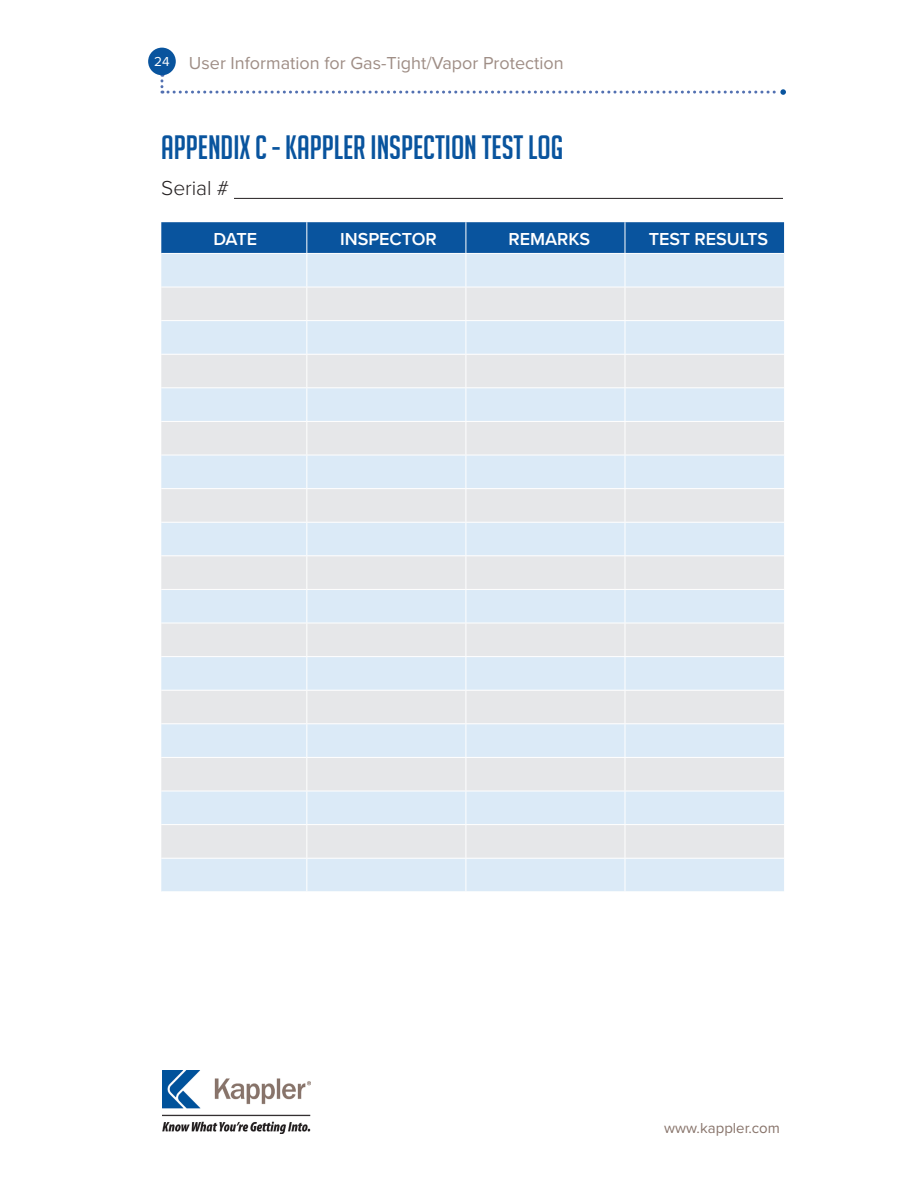
<style>
.page{position:relative;width:918px;height:1188px;background:#fff}
.page>*{position:absolute;margin:0;border:0;box-sizing:border-box;transform-origin:0 0}
._00_Chap_Title{font:33px "Big Noodle Titling";color:#09549e}
._00_BT{font:300 21px "Proxima Nova";letter-spacing:-.005em;color:#231f20}
.t1{font:18px "Proxima Nova";color:#9f8e86}
.Table_Paragraph{font:600 18px "Proxima Nova";letter-spacing:-.005em;color:#fff}
.t2{font:15px "Proxima Nova";color:#88746b}
.s1{font-size:13.5px;color:#fff}
</style>
<div class="page">
<div style="left:148px;top:48px;width:28px;height:27px;background:#09549e;border-radius:50%"></div>
<svg style="left:160px;top:74px;width:626px;height:21px"></svg>
<img style="left:162px;top:1070px;width:149px;height:63px">
<hr style="left:234px;top:198px;width:549px;height:1px;background:#231f20">
<svg style="left:161px;top:222px;width:623px;height:31px;background:#0b559f"></svg>
<div style="left:161px;top:254px;width:623px;height:637px;background:#dbeaf7"></div>
<svg style="left:161px;top:288px;width:623px;height:570px;background:#e1e8ef"></svg>
<hr style="left:306px;top:222px;width:1px;height:31px;background:#fff">
<hr style="left:466px;top:222px;width:1px;height:31px;background:#fff">
<hr style="left:625px;top:222px;width:1px;height:31px;background:#fff">
<hr style="left:306px;top:254px;width:1px;height:33px;background:#fff">
<hr style="left:466px;top:254px;width:1px;height:33px;background:#fff">
<hr style="left:625px;top:254px;width:1px;height:33px;background:#fff">
<hr style="left:161px;top:287px;width:146px;height:1px;background:#fff">
<hr style="left:307px;top:287px;width:159px;height:1px;background:#fff">
<hr style="left:306px;top:287px;width:1px;height:33px;background:#fff">
<hr style="left:466px;top:287px;width:159px;height:1px;background:#fff">
<hr style="left:466px;top:287px;width:1px;height:33px;background:#fff">
<hr style="left:625px;top:287px;width:159px;height:1px;background:#fff">
<hr style="left:625px;top:287px;width:1px;height:33px;background:#fff">
<hr style="left:161px;top:320px;width:146px;height:1px;background:#fff">
<hr style="left:307px;top:320px;width:159px;height:1px;background:#fff">
<hr style="left:306px;top:321px;width:1px;height:33px;background:#fff">
<hr style="left:466px;top:320px;width:159px;height:1px;background:#fff">
<hr style="left:466px;top:321px;width:1px;height:33px;background:#fff">
<hr style="left:625px;top:320px;width:159px;height:1px;background:#fff">
<hr style="left:625px;top:321px;width:1px;height:33px;background:#fff">
<hr style="left:161px;top:354px;width:146px;height:1px;background:#fff">
<hr style="left:307px;top:354px;width:159px;height:1px;background:#fff">
<hr style="left:306px;top:355px;width:1px;height:32px;background:#fff">
<hr style="left:466px;top:354px;width:159px;height:1px;background:#fff">
<hr style="left:466px;top:355px;width:1px;height:32px;background:#fff">
<hr style="left:625px;top:354px;width:159px;height:1px;background:#fff">
<hr style="left:625px;top:355px;width:1px;height:32px;background:#fff">
<hr style="left:161px;top:387px;width:146px;height:1px;background:#fff">
<hr style="left:307px;top:387px;width:159px;height:1px;background:#fff">
<hr style="left:306px;top:388px;width:1px;height:33px;background:#fff">
<hr style="left:466px;top:387px;width:159px;height:1px;background:#fff">
<hr style="left:466px;top:388px;width:1px;height:33px;background:#fff">
<hr style="left:625px;top:387px;width:159px;height:1px;background:#fff">
<hr style="left:625px;top:388px;width:1px;height:33px;background:#fff">
<hr style="left:161px;top:421px;width:146px;height:1px;background:#fff">
<hr style="left:307px;top:421px;width:159px;height:1px;background:#fff">
<hr style="left:306px;top:422px;width:1px;height:33px;background:#fff">
<hr style="left:466px;top:421px;width:159px;height:1px;background:#fff">
<hr style="left:466px;top:422px;width:1px;height:33px;background:#fff">
<hr style="left:625px;top:421px;width:159px;height:1px;background:#fff">
<hr style="left:625px;top:422px;width:1px;height:33px;background:#fff">
<hr style="left:161px;top:455px;width:146px;height:1px;background:#fff">
<hr style="left:307px;top:455px;width:159px;height:1px;background:#fff">
<hr style="left:306px;top:455px;width:1px;height:33px;background:#fff">
<hr style="left:466px;top:455px;width:159px;height:1px;background:#fff">
<hr style="left:466px;top:455px;width:1px;height:33px;background:#fff">
<hr style="left:625px;top:455px;width:159px;height:1px;background:#fff">
<hr style="left:625px;top:455px;width:1px;height:33px;background:#fff">
<hr style="left:161px;top:488px;width:146px;height:1px;background:#fff">
<hr style="left:307px;top:488px;width:159px;height:1px;background:#fff">
<hr style="left:306px;top:489px;width:1px;height:33px;background:#fff">
<hr style="left:466px;top:488px;width:159px;height:1px;background:#fff">
<hr style="left:466px;top:489px;width:1px;height:33px;background:#fff">
<hr style="left:625px;top:488px;width:159px;height:1px;background:#fff">
<hr style="left:625px;top:489px;width:1px;height:33px;background:#fff">
<hr style="left:161px;top:522px;width:146px;height:1px;background:#fff">
<hr style="left:307px;top:522px;width:159px;height:1px;background:#fff">
<hr style="left:306px;top:523px;width:1px;height:32px;background:#fff">
<hr style="left:466px;top:522px;width:159px;height:1px;background:#fff">
<hr style="left:466px;top:523px;width:1px;height:32px;background:#fff">
<hr style="left:625px;top:522px;width:159px;height:1px;background:#fff">
<hr style="left:625px;top:523px;width:1px;height:32px;background:#fff">
<hr style="left:161px;top:555px;width:146px;height:1px;background:#fff">
<hr style="left:307px;top:555px;width:159px;height:1px;background:#fff">
<hr style="left:306px;top:556px;width:1px;height:33px;background:#fff">
<hr style="left:466px;top:555px;width:159px;height:1px;background:#fff">
<hr style="left:466px;top:556px;width:1px;height:33px;background:#fff">
<hr style="left:625px;top:555px;width:159px;height:1px;background:#fff">
<hr style="left:625px;top:556px;width:1px;height:33px;background:#fff">
<hr style="left:161px;top:589px;width:146px;height:1px;background:#fff">
<hr style="left:307px;top:589px;width:159px;height:1px;background:#fff">
<hr style="left:306px;top:590px;width:1px;height:33px;background:#fff">
<hr style="left:466px;top:589px;width:159px;height:1px;background:#fff">
<hr style="left:466px;top:590px;width:1px;height:33px;background:#fff">
<hr style="left:625px;top:589px;width:159px;height:1px;background:#fff">
<hr style="left:625px;top:590px;width:1px;height:33px;background:#fff">
<hr style="left:161px;top:623px;width:146px;height:1px;background:#fff">
<hr style="left:307px;top:623px;width:159px;height:1px;background:#fff">
<hr style="left:306px;top:623px;width:1px;height:33px;background:#fff">
<hr style="left:466px;top:623px;width:159px;height:1px;background:#fff">
<hr style="left:466px;top:623px;width:1px;height:33px;background:#fff">
<hr style="left:625px;top:623px;width:159px;height:1px;background:#fff">
<hr style="left:625px;top:623px;width:1px;height:33px;background:#fff">
<hr style="left:161px;top:656px;width:146px;height:1px;background:#fff">
<hr style="left:307px;top:656px;width:159px;height:1px;background:#fff">
<hr style="left:306px;top:657px;width:1px;height:33px;background:#fff">
<hr style="left:466px;top:656px;width:159px;height:1px;background:#fff">
<hr style="left:466px;top:657px;width:1px;height:33px;background:#fff">
<hr style="left:625px;top:656px;width:159px;height:1px;background:#fff">
<hr style="left:625px;top:657px;width:1px;height:33px;background:#fff">
<hr style="left:161px;top:690px;width:146px;height:1px;background:#fff">
<hr style="left:307px;top:690px;width:159px;height:1px;background:#fff">
<hr style="left:306px;top:691px;width:1px;height:32px;background:#fff">
<hr style="left:466px;top:690px;width:159px;height:1px;background:#fff">
<hr style="left:466px;top:691px;width:1px;height:32px;background:#fff">
<hr style="left:625px;top:690px;width:159px;height:1px;background:#fff">
<hr style="left:625px;top:691px;width:1px;height:32px;background:#fff">
<hr style="left:161px;top:723px;width:146px;height:1px;background:#fff">
<hr style="left:307px;top:723px;width:159px;height:1px;background:#fff">
<hr style="left:306px;top:724px;width:1px;height:33px;background:#fff">
<hr style="left:466px;top:723px;width:159px;height:1px;background:#fff">
<hr style="left:466px;top:724px;width:1px;height:33px;background:#fff">
<hr style="left:625px;top:723px;width:159px;height:1px;background:#fff">
<hr style="left:625px;top:724px;width:1px;height:33px;background:#fff">
<hr style="left:161px;top:757px;width:146px;height:1px;background:#fff">
<hr style="left:307px;top:757px;width:159px;height:1px;background:#fff">
<hr style="left:306px;top:758px;width:1px;height:33px;background:#fff">
<hr style="left:466px;top:757px;width:159px;height:1px;background:#fff">
<hr style="left:466px;top:758px;width:1px;height:33px;background:#fff">
<hr style="left:625px;top:757px;width:159px;height:1px;background:#fff">
<hr style="left:625px;top:758px;width:1px;height:33px;background:#fff">
<hr style="left:161px;top:791px;width:146px;height:1px;background:#fff">
<hr style="left:307px;top:791px;width:159px;height:1px;background:#fff">
<hr style="left:306px;top:791px;width:1px;height:33px;background:#fff">
<hr style="left:466px;top:791px;width:159px;height:1px;background:#fff">
<hr style="left:466px;top:791px;width:1px;height:33px;background:#fff">
<hr style="left:625px;top:791px;width:159px;height:1px;background:#fff">
<hr style="left:625px;top:791px;width:1px;height:33px;background:#fff">
<hr style="left:161px;top:824px;width:146px;height:1px;background:#fff">
<hr style="left:307px;top:824px;width:159px;height:1px;background:#fff">
<hr style="left:306px;top:825px;width:1px;height:33px;background:#fff">
<hr style="left:466px;top:824px;width:159px;height:1px;background:#fff">
<hr style="left:466px;top:825px;width:1px;height:33px;background:#fff">
<hr style="left:625px;top:824px;width:159px;height:1px;background:#fff">
<hr style="left:625px;top:825px;width:1px;height:33px;background:#fff">
<hr style="left:161px;top:858px;width:146px;height:1px;background:#fff">
<hr style="left:307px;top:858px;width:159px;height:1px;background:#fff">
<hr style="left:306px;top:859px;width:1px;height:32px;background:#fff">
<hr style="left:466px;top:858px;width:159px;height:1px;background:#fff">
<hr style="left:466px;top:859px;width:1px;height:32px;background:#fff">
<hr style="left:625px;top:858px;width:159px;height:1px;background:#fff">
<hr style="left:625px;top:859px;width:1px;height:32px;background:#fff">
<p class="t1" style="left:154px;top:49px;width:411px"><span class="s1">24</span> User Information for Gas-Tight/Vapor Protection</p>
<p class="_00_Chap_Title" style="left:161px;top:129px;width:403px">APPENDIX C - KAPPLER INSPECTION TEST LOG</p>
<p class="_00_BT" style="left:161px;top:172px;width:69px">Serial #</p>
<p class="Table_Paragraph" style="left:213px;top:226px;width:45px">DATE</p>
<p class="Table_Paragraph" style="left:340px;top:226px;width:98px">INSPECTOR</p>
<p class="Table_Paragraph" style="left:509px;top:226px;width:83px">REMARKS</p>
<p class="Table_Paragraph" style="left:649px;top:226px;width:121px">TEST RESULTS</p>
<p class="t2" style="left:664px;top:1117px;width:117px">www.kappler.com</p>
</div>
